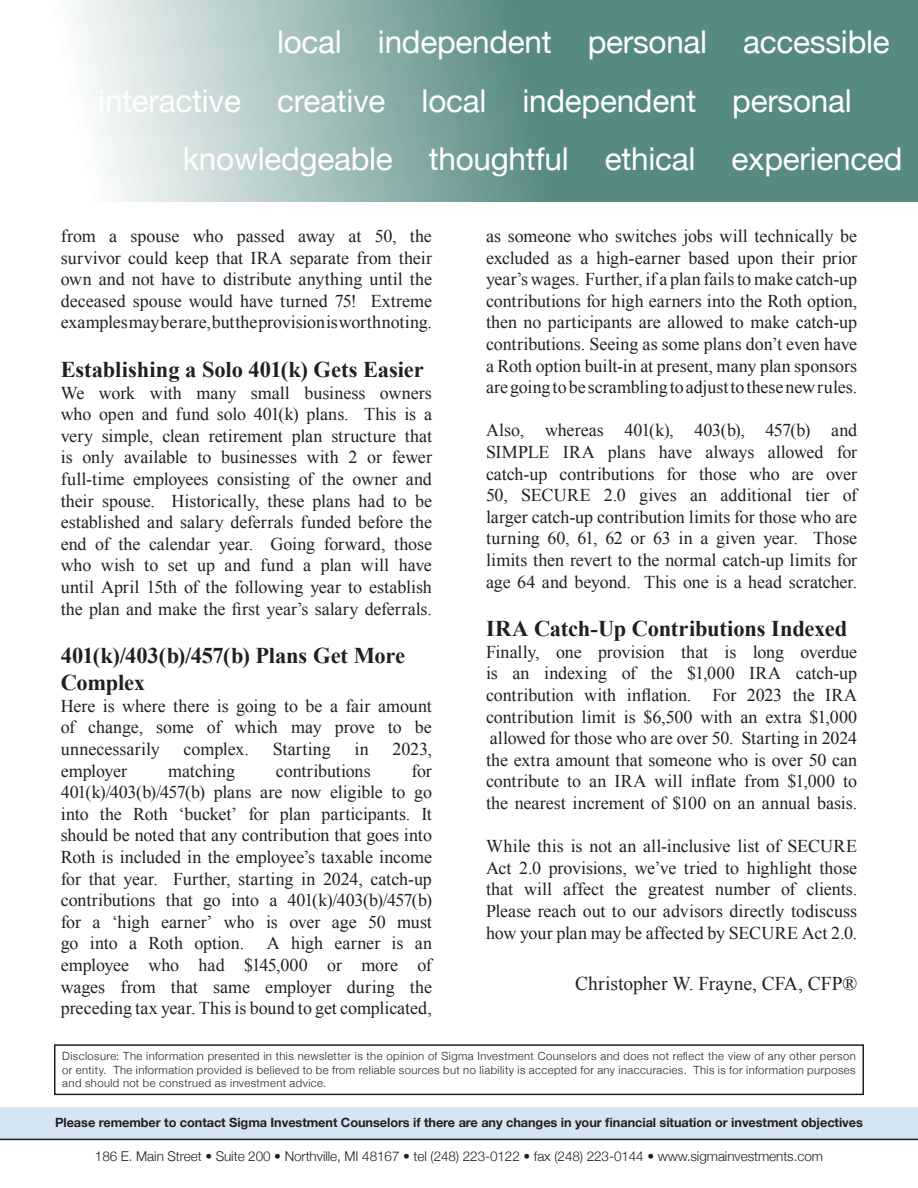
<style>
.page{position:relative;width:918px;height:1188px;background:#fff}
.page>*{position:absolute;margin:0;border:0;box-sizing:border-box;transform-origin:0 0}
.t1{font:31.5px/58.5px "Helvetica Neue";letter-spacing:-.01em;color:#fff}
.t2{font:700 22.5px/27px "Times New Roman";letter-spacing:-.005em;color:#231f20}
.t3{font:19.5px "Times New Roman";color:#231f20}
.t4{font:18px/21.6px "Times New Roman";color:#231f20;text-align:justify}
.t5{font:300 13.5px "Helvetica Neue";letter-spacing:-.005em;color:#231f20}
.t6{font:700 12.75px "Helvetica Neue";letter-spacing:-.005em;color:#231f20}
.t7{font:300 11.25px/13.5px "Helvetica Neue";letter-spacing:.035em;color:#231f20;text-align:justify}
</style>
<div class="page">
<svg style="left:73px;top:0;width:845px;height:202px;background:#83a9a4"></svg>
<div style="left:0;top:1107px;width:918px;height:31px;background:#d5e5f2"></div>
<hr style="left:0;top:1139px;width:918px;height:1px;background:#231f20">
<div style="left:54px;top:1044px;width:810px;height:51px;border:2px solid #231f20"></div>
<h1 class="t1" style="left:98px;top:15px;width:793px;text-indent:179px">local independent personal accessible interactive creative local independent personal</h1>
<h1 class="t1" style="left:183px;top:132px;width:721px">knowledgeable thoughtful ethical experienced</h1>
<p class="t4" style="left:61px;top:225px;width:373px">from a spouse who passed away at 50, the survivor could keep that IRA separate from their own and not have to distribute anything until the deceased spouse would have turned 75! Extreme examples may be rare, but the provision is worth noting.</p>
<p class="t2" style="left:61px;top:355px;width:364px">Establishing a Solo 401(k) Gets Easier</p>
<p class="t4" style="left:61px;top:381px;width:373px">We work with many small business owners who open and fund solo 401(k) plans. This is a very simple, clean retirement plan structure that is only available to businesses with 2 or fewer full-time employees consisting of the owner and their spouse. Historically, these plans had to be established and salary deferrals funded before the end of the calendar year. Going forward, those who wish to set up and fund a plan will have until April 15th of the following year to establish the plan and make the first year’s salary deferrals.</p>
<p class="t2" style="left:61px;top:642px;width:346px">401(k)/403(b)/457(b) Plans Get More<br>Complex</p>
<p class="t4" style="left:61px;top:695px;width:373px">Here is where there is going to be a fair amount of change, some of which may prove to be unnecessarily</p>
<p class="t4" style="left:184px;top:738px;width:67px">complex.</p>
<p class="t4" style="left:273px;top:738px;width:60px">Starting</p>
<p class="t4" style="left:355px;top:738px;width:16px">in</p>
<p class="t4" style="left:393px;top:738px;width:41px">2023,</p>
<p class="t4" style="left:61px;top:759px;width:68px">employer</p>
<p class="t4" style="left:168px;top:759px;width:69px">matching</p>
<p class="t4" style="left:276px;top:759px;width:96px">contributions</p>
<p class="t4" style="left:61px;top:759px;width:373px;text-indent:351px">for 401(k)/403(b)/457(b) plans are now eligible to go into the Roth ‘bucket’ for plan participants. It should be noted that any contribution that goes into Roth is included in the employee’s taxable income for that year. Further, starting in 2024, catch-up contributions that go into a 401(k)/403(b)/457(b) for a ‘high earner’ who is over age 50 must go into a Roth option.</p>
<p class="t4" style="left:61px;top:932px;width:373px;text-indent:206px">A high earner is an employee who had $145,000 or more of wages from that same employer during the preceding tax year. This is bound to get complicated,</p>
<p class="t4" style="left:486px;top:225px;width:373px">as someone who switches jobs will technically be excluded as a high-earner based upon their prior year’s wages. Further, if a plan fails to make catch-up contributions for high earners into the Roth option, then no participants are allowed to make catch-up contributions. Seeing as some plans don’t even have a Roth option built-in at present, many plan sponsors are going to be scrambling to adjust to these new rules.</p>
<p class="t4" style="left:486px;top:419px;width:373px">Also, whereas 401(k), 403(b), 457(b) and SIMPLE IRA plans have always allowed for catch-up contributions for those who are over 50, SECURE 2.0 gives an additional tier of larger catch-up contribution limits for those who are turning 60, 61, 62 or 63 in a given year. Those limits then revert to the normal catch-up limits for age 64 and beyond. This one is a head scratcher.</p>
<p class="t2" style="left:486px;top:615px;width:363px">IRA Catch-Up Contributions Indexed</p>
<p class="t4" style="left:486px;top:641px;width:373px">Finally, one provision that is long overdue is an indexing of the $1,000 IRA catch-up contribution with inflation. For 2023 the IRA contribution limit is $6,500 with an extra $1,000 allowed for those who are over 50. Starting in 2024 the extra amount that someone who is over 50 can contribute to an IRA will inflate from $1,000 to the nearest increment of $100 on an annual basis.</p>
<p class="t4" style="left:486px;top:835px;width:373px">While this is not an all-inclusive list of SECURE Act 2.0 provisions, we’ve tried to highlight those that will affect the greatest number of clients.<br>Please reach out to our advisors directly todiscuss how your plan may be affected by SECURE Act 2.0.</p>
<p class="t3" style="left:575px;top:971px;width:284px">Christopher W. Frayne, CFA, CFP®</p>
<p class="t7" style="left:62px;top:1049px;width:795px">Disclosure: The information presented in this newsletter is the opinion of Sigma Investment Counselors and does not reflect the view of any other person or entity. The information provided is believed to be from reliable sources but no liability is accepted for any inaccuracies. This is for information purposes and should not be construed as investment advice.</p>
<p class="t6" style="left:55px;top:1113px;width:809px">Please remember to contact Sigma Investment Counselors if there are any changes in your financial situation or investment objectives</p>
<p class="t5" style="left:95px;top:1145px;width:730px">186 E. Main Street • Suite 200 • Northville, MI 48167 • tel (248) 223-0122 • fax (248) 223-0144 • www.sigmainvestments.com</p>
</div>
